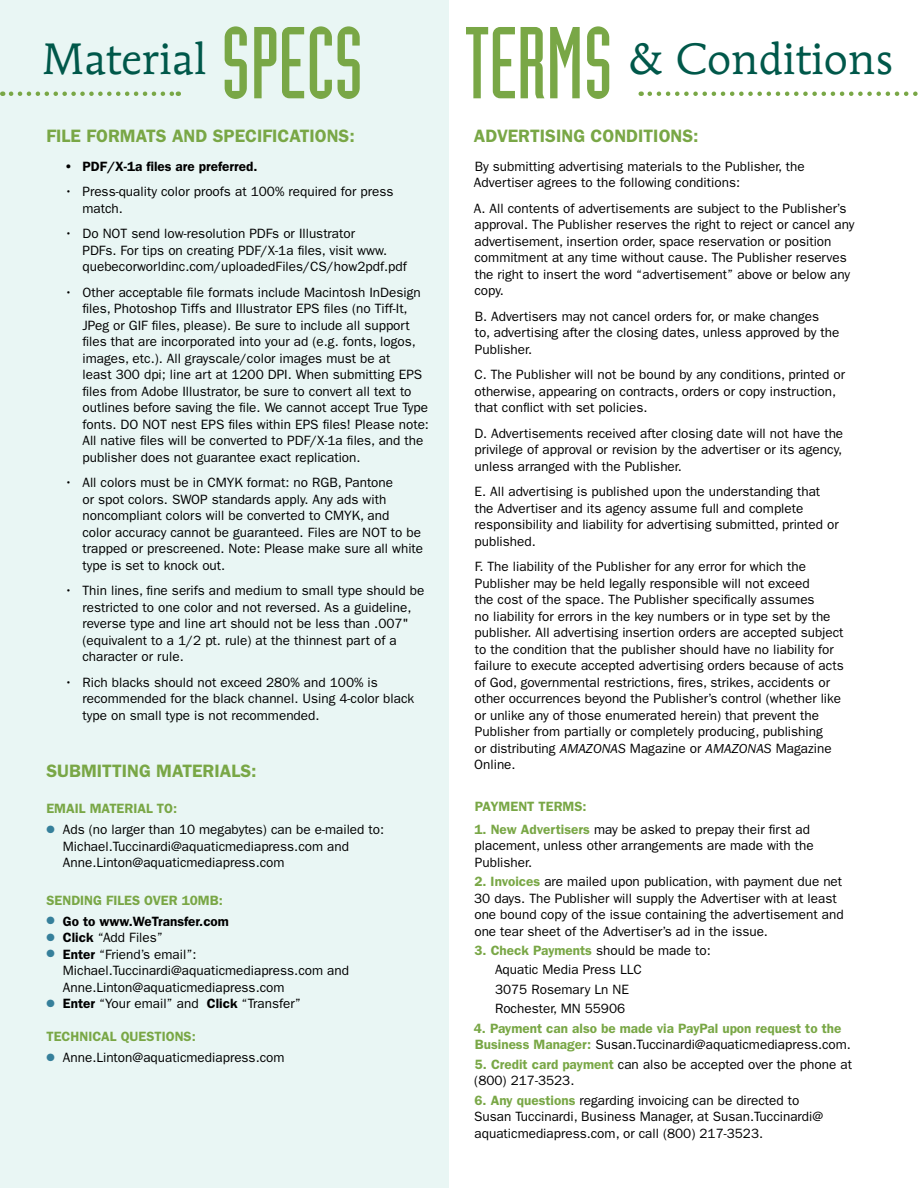
<style>
.page{position:relative;width:918px;height:1188px;background:#fff}
.page>*{position:absolute;margin:0;border:0;box-sizing:border-box;transform-origin:0 0}
.t1{font:99.9px "Industria LT Std Solid";color:#79a746}
.t2{font:43.5px "Mendoza Roman Std";color:#00584a}
.t3{font:600 18px "ITC Franklin Gothic Std";color:#79a746}
.t4{font:13.5px/16.5px "ITC Franklin Gothic Std";color:#000}
.t5{font:600 13.5px/16.5px "ITC Franklin Gothic Std";color:#79a746}
.t6{font:600 13.5px "ITC Franklin Gothic Std";color:#000}
.s1{color:#36809b}
.s2{font-weight:600}
.s3{font-style:italic}
.s4{font-weight:600;color:#79a746}
.s5{font-weight:400;color:#000}
</style>
<div class="page">
<div style="left:0;top:0;width:448px;height:1188px;background:#e9f6f4"></div>
<svg style="left:11px;top:92px;width:168px;height:4px"></svg>
<svg style="left:650px;top:92px;width:268px;height:4px"></svg>
<h2 class="t2" style="left:42px;top:32px;width:166px">Material</h2>
<h1 class="t1" style="left:221px;top:9px;width:394px">SPECS TERMS</h1>
<h2 class="t2" style="left:628px;top:32px;width:267px">&amp; Conditions</h2>
<h3 class="t3" style="left:46px;top:125px;width:310px">FILE FORMATS AND SPECIFICATIONS:</h3>
<p class="t6" style="left:64px;top:158px;width:194px">• PDF/X-1a files are preferred.</p>
<p class="t4" style="left:82px;top:183px;width:313px;text-indent:-18px">• Press-quality color proofs at 100% required for press match.</p>
<p class="t4" style="left:82px;top:225px;width:326px;text-indent:-18px">• Do NOT send low-resolution PDFs or Illustrator<br>PDFs. For tips on creating PDF/X-1a files, visit www. quebecorworldinc.com/uploadedFiles/CS/how2pdf.pdf</p>
<p class="t4" style="left:82px;top:284px;width:348px;text-indent:-18px">• Other acceptable file formats include Macintosh InDesign files, Photoshop Tiffs and Illustrator EPS files (no Tiff-It, JPeg or GIF files, please). Be sure to include all support files that are incorporated into your ad (e.g. fonts, logos, images, etc.). All grayscale/color images must be at<br>least 300 dpi; line art at 1200 DPI. When submitting EPS files from Adobe Illustrator, be sure to convert all text to outlines before saving the file. We cannot accept True Type fonts. DO NOT nest EPS files within EPS files! Please note:<br>All native files will be converted to PDF/X-1a files, and the publisher does not guarantee exact replication.</p>
<p class="t4" style="left:82px;top:474px;width:342px;text-indent:-18px">• All colors must be in CMYK format: no RGB, Pantone<br>or spot colors. SWOP standards apply. Any ads with noncompliant colors will be converted to CMYK, and<br>color accuracy cannot be guaranteed. Files are NOT to be trapped or prescreened. Note: Please make sure all white type is set to knock out.</p>
<p class="t4" style="left:82px;top:582px;width:343px;text-indent:-18px">• Thin lines, fine serifs and medium to small type should be restricted to one color and not reversed. As a guideline, reverse type and line art should not be less than .007" (equivalent to a 1/2 pt. rule) at the thinnest part of a character or rule.</p>
<p class="t4" style="left:82px;top:674px;width:333px;text-indent:-18px">• Rich blacks should not exceed 280% and 100% is recommended for the black channel. Using 4-color black type on small type is not recommended.</p>
<h3 class="t3" style="left:46px;top:760px;width:212px">SUBMITTING MATERIALS:</h3>
<p class="t5" style="left:46px;top:800px;width:132px">EMAIL MATERIAL TO:</p>
<p class="t4" style="left:63px;top:821px;width:323px;text-indent:-16px"><span class="s1">●</span> Ads (no larger than 10 megabytes) can be e-mailed to:<br>Michael.Tuccinardi@aquaticmediapress.com and<br>Anne.Linton@aquaticmediapress.com</p>
<p class="t5" style="left:47px;top:892px;width:178px">SENDING FILES OVER 10MB:</p>
<p class="t6" style="left:46px;top:913px;width:184px"><span class="s1">●</span> Go to www.WeTransfer.com</p>
<p class="t4" style="left:46px;top:929px;width:118px"><span class="s1">●</span> <span class="s2">Click</span> “Add Files”</p>
<p class="t4" style="left:63px;top:946px;width:288px;text-indent:-16px"><span class="s1">●</span> <span class="s2">Enter</span> “Friend’s email”:<br>Michael.Tuccinardi@aquaticmediapress.com and<br>Anne.Linton@aquaticmediapress.com</p>
<p class="t4" style="left:46px;top:995px;width:256px"><span class="s1">●</span> <span class="s2">Enter</span> “Your email” and <span class="s2">Click</span> “Transfer”</p>
<p class="t5" style="left:47px;top:1028px;width:151px">TECHNICAL QUESTIONS:</p>
<p class="t4" style="left:46px;top:1049px;width:240px"><span class="s1">●</span> Anne.Linton@aquaticmediapress.com</p>
<h3 class="t3" style="left:474px;top:125px;width:226px">ADVERTISING CONDITIONS:</h3>
<p class="t4" style="left:474px;top:158px;width:332px">By submitting advertising materials to the Publisher, the<br>Advertiser agrees to the following conditions:</p>
<p class="t4" style="left:474px;top:200px;width:382px">A. All contents of advertisements are subject to the Publisher’s approval. The Publisher reserves the right to reject or cancel any advertisement, insertion order, space reservation or position commitment at any time without cause. The Publisher reserves the right to insert the word “advertisement” above or below any copy.</p>
<p class="t4" style="left:475px;top:308px;width:366px">B. Advertisers may not cancel orders for, or make changes<br>to, advertising after the closing dates, unless approved by the<br>Publisher.</p>
<p class="t4" style="left:474px;top:366px;width:372px">C. The Publisher will not be bound by any conditions, printed or otherwise, appearing on contracts, orders or copy instruction, that conflict with set policies.</p>
<p class="t4" style="left:475px;top:425px;width:370px;text-align:justify">D. Advertisements received after closing date will not have the privilege of approval or revision by the advertiser or its agency, unless arranged with the Publisher.</p>
<p class="t4" style="left:475px;top:483px;width:366px">E. All advertising is published upon the understanding that the Advertiser and its agency assume full and complete responsibility and liability for advertising submitted, printed or published.</p>
<p class="t4" style="left:474px;top:558px;width:371px">F. The liability of the Publisher for any error for which the Publisher may be held legally responsible will not exceed<br>the cost of the space. The Publisher specifically assumes<br>no liability for errors in the key numbers or in type set by the publisher. All advertising insertion orders are accepted subject to the condition that the publisher should have no liability for failure to execute accepted advertising orders because of acts of God, governmental restrictions, fires, strikes, accidents or other occurrences beyond the Publisher’s control (whether like or unlike any of those enumerated herein) that prevent the Publisher from partially or completely producing, publishing<br>or distributing <span class="s3">AMAZONAS</span> Magazine or <span class="s3">AMAZONAS</span> Magazine Online.</p>
<p class="t5" style="left:475px;top:798px;width:113px">PAYMENT TERMS:</p>
<p class="t4" style="left:474px;top:821px;width:341px"><span class="s4">1. New Advertisers</span> may be asked to prepay their first ad placement, unless other arrangements are made with the<br>Publisher.</p>
<p class="t4" style="left:474px;top:873px;width:371px"><span class="s4">2. Invoices</span> are mailed upon publication, with payment due net 30 days. The Publisher will supply the Advertiser with at least one bound copy of the issue containing the advertisement and one tear sheet of the Advertiser’s ad in the issue.</p>
<p class="t4" style="left:495px;top:941px;width:217px;line-height:19.5px;text-indent:-21px"><span class="s4">3. Check Payments</span> should be made to:<br>Aquatic Media Press LLC<br>3075 Rosemary Ln NE<br>Rochester, MN 55906</p>
<p class="t5" style="left:474px;top:1020px;width:379px">4. Payment can also be made via PayPal upon request to the<br>Business Manager: <span class="s5">Susan.Tuccinardi@aquaticmediapress.com.</span></p>
<p class="t4" style="left:474px;top:1056px;width:379px"><span class="s4">5. Credit card payment</span> can also be accepted over the phone at (800) 217-3523.</p>
<p class="t4" style="left:474px;top:1092px;width:351px"><span class="s4">6. Any questions</span> regarding invoicing can be directed to<br>Susan Tuccinardi, Business Manager, at Susan.Tuccinardi@ aquaticmediapress.com, or call (800) 217-3523.</p>
</div>
